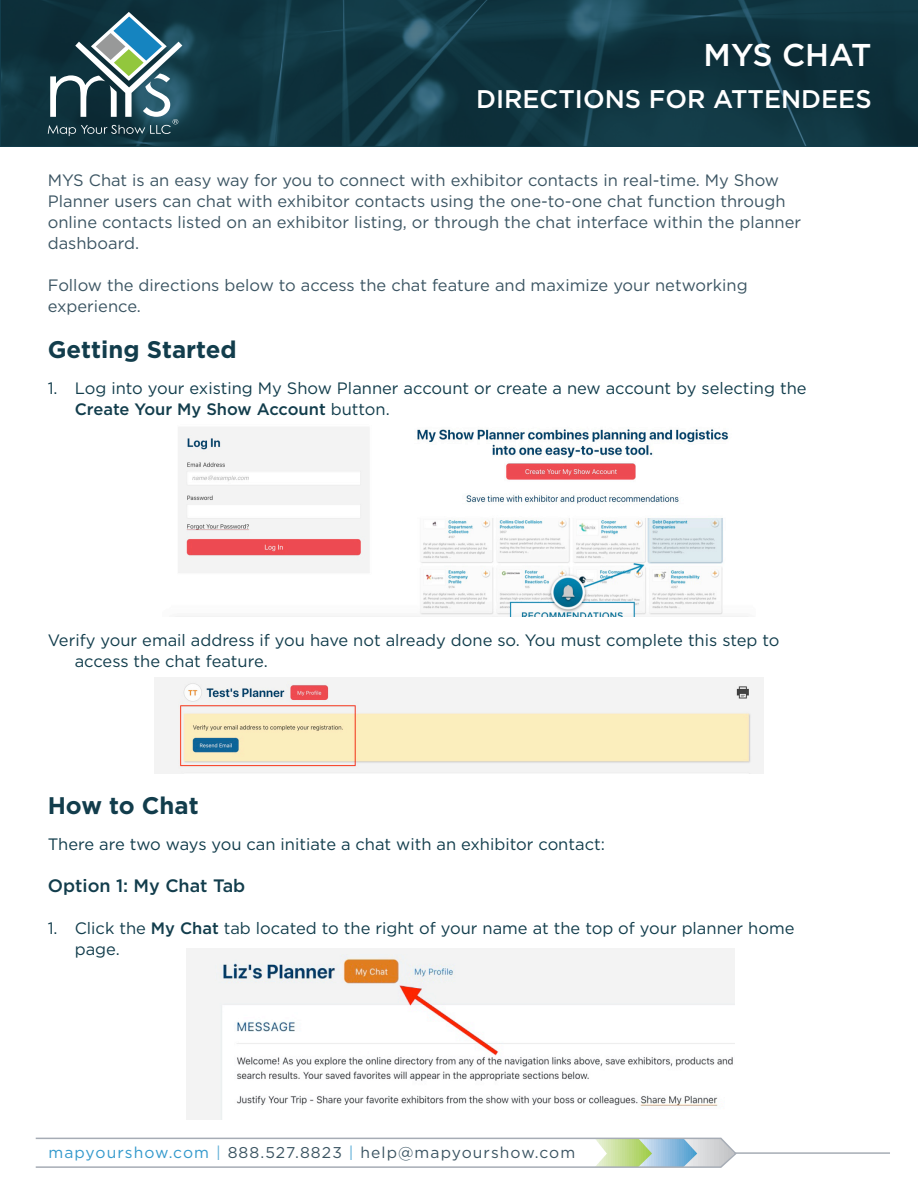
<style>
.page{position:relative;width:918px;height:1188px;background:#fff}
.page>*{position:absolute;margin:0;border:0;box-sizing:border-box;transform-origin:0 0}
.t1{font:500 31.5px "Gotham";color:#fff}
.t2{font:500 25.5px "Gotham";color:#fff}
.t3{font:700 24px "Gotham";color:#123d4c}
.t4{font:500 18px "Gotham";color:#123d4c}
.t5{font:16.5px/21px "Gotham";color:#123d4c}
.t6{font:16.5px/21px "Gotham";color:#3c5563}
.t7{font:15.6px "Gotham";letter-spacing:.07em;color:#3c5563}
.s1{font-weight:500}
.s2{color:#39c}
.s3{color:#5cadd6}
</style>
<div class="page">
<hr style="left:734px;top:1152px;width:156px;height:2px;background:#a6adb5">
<svg style="left:0;top:0;width:918px;height:147px;background:#113642"></svg>
<svg style="left:35px;top:1137px;width:703px;height:31px"></svg>
<svg style="left:48px;top:12px;width:134px;height:124px;background:#476971"></svg>
<img style="left:175px;top:427px;width:573px;height:190px">
<img style="left:155px;top:678px;width:608px;height:95px">
<img style="left:187px;top:948px;width:547px;height:172px">
<p class="t1" style="left:704px;top:34px;width:170px">MYS CHAT</p>
<p class="t2" style="left:476px;top:82px;width:397px">DIRECTIONS FOR ATTENDEES</p>
<p class="t6" style="left:48px;top:170px;width:755px">MYS Chat is an easy way for you to connect with exhibitor contacts in real-time. My Show Planner users can chat with exhibitor contacts using the one-to-one chat function through online contacts listed on an exhibitor listing, or through the chat interface within the planner dashboard.</p>
<p class="t6" style="left:48px;top:275px;width:701px">Follow the directions below to access the chat feature and maximize your networking experience.</p>
<p class="t3" style="left:48px;top:334px;width:190px">Getting Started</p>
<p class="t5" style="left:75px;top:377px;width:733px;text-indent:-27px">1. Log into your existing My Show Planner account or create a new account by selecting the<br><span class="s1">Create Your My Show Account</span> button.</p>
<p class="t5" style="left:75px;top:629px;width:706px;text-indent:-27px">Verify your email address if you have not already done so. You must complete this step to access the chat feature.</p>
<p class="t3" style="left:48px;top:789px;width:152px">How to Chat</p>
<p class="t5" style="left:48px;top:833px;width:559px">There are two ways you can initiate a chat with an exhibitor contact:</p>
<p class="t4" style="left:48px;top:874px;width:199px">Option 1: My Chat Tab</p>
<p class="t5" style="left:75px;top:917px;width:721px;text-indent:-27px">1. Click the <span class="s1">My Chat</span> tab located to the right of your name at the top of your planner home page.</p>
<p class="t7" style="left:48px;top:1143px;width:528px"><span class="s2">mapyourshow.com</span> <span class="s3">|</span> 888.527.8823 <span class="s3">|</span> help@mapyourshow.com</p>
</div>
